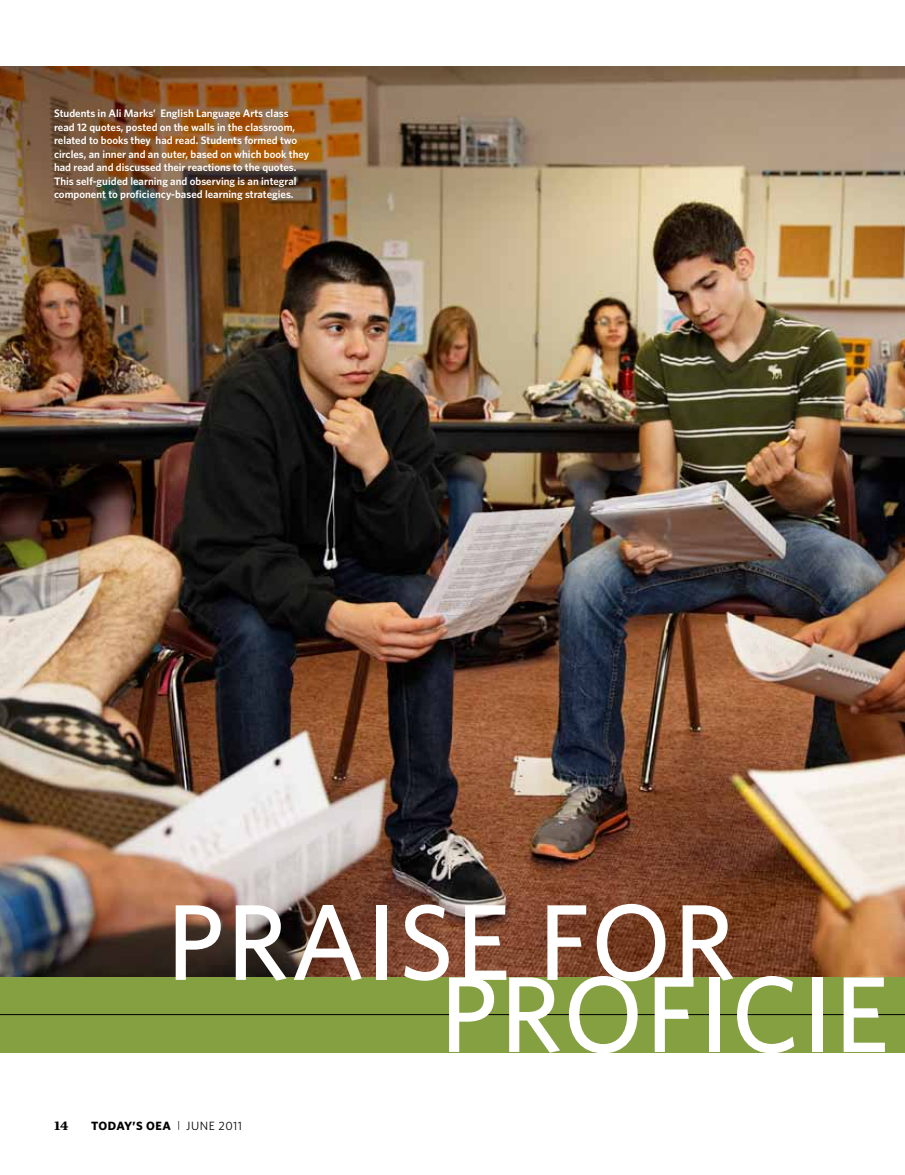
<style>
.page{position:relative;width:905px;height:1175px;background:#fff}
.page>*{position:absolute;margin:0;border:0;box-sizing:border-box;transform-origin:0 0}
.t1{font:500 108px "Whitney";letter-spacing:.02em;color:#fff}
.t2{font:700 13.5px "Chronicle Text G1";color:#000}
.t3{font:12px "Whitney";letter-spacing:.04em;color:#000}
.t4{font:700 12px "Whitney";color:#000}
.t5{font:600 10.8px/13.5px "Whitney";color:#fff}
.s1{font-weight:700}
</style>
<div class="page">
<img style="left:0;top:66px;width:904px;height:910px">
<div style="left:0;top:977px;width:904px;height:75px;background:#85a041"></div>
<hr style="left:0;top:1014px;width:904px;height:1px;background:#000">
<p class="t5" style="left:54px;top:106px;width:257px">Students in Ali Marks’ English Language Arts class read 12 quotes, posted on the walls in the classroom, related to books they had read. Students formed two circles, an inner and an outer, based on which book they had read and discussed their reactions to the quotes.<br>This self-guided learning and observing is an integral component to proficiency-based learning strategies.</p>
<h1 class="t1" style="left:167px;top:871px;width:63px">PRA</h1>
<h1 class="t1" style="left:367px;top:871px;width:369px">ISE FOR</h1>
<h1 class="t1" style="left:440px;top:943px;width:123px">PROF</h1>
<h1 class="t1" style="left:699px;top:943px;width:178px">ICIE</h1>
<p class="t2" style="left:54px;top:1114px;width:16px">14</p>
<p class="t4" style="left:91px;top:1117px;width:17px">TODAY</p>
<p class="t3" style="left:133px;top:1117px;width:111px"><span class="s1">’S OEA</span> <sup>|</sup> JUN E 2011</p>
</div>
